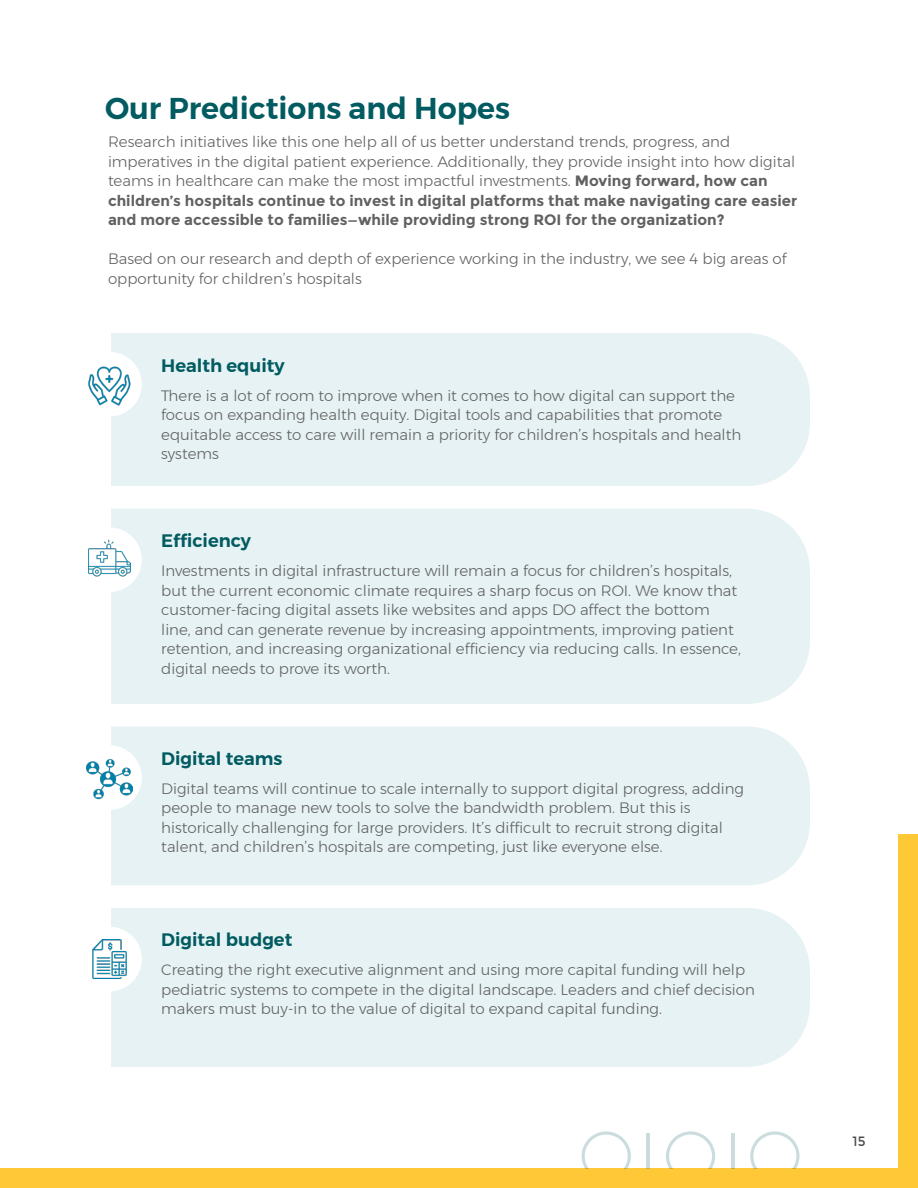
<style>
.page{position:relative;width:918px;height:1188px;background:#fff}
.page>*{position:absolute;margin:0;border:0;box-sizing:border-box;transform-origin:0 0}
.t1{font:600 30px "Montserrat";color:#015b61}
.t2{font:600 18px "Montserrat";color:#015b61}
.t3{font:300 15px/19.5px "Montserrat";color:#616161}
.t4{font:13.5px "Montserrat";color:#231f20}
.s1{font-weight:700}
</style>
<div class="page">
<div style="left:898px;top:835px;width:20px;height:353px;background:#fec836"></div>
<div style="left:0;top:1168px;width:918px;height:20px;background:#fec836"></div>
<svg style="left:582px;top:1131px;width:49px;height:37px"></svg>
<svg style="left:666px;top:1131px;width:49px;height:37px"></svg>
<svg style="left:750px;top:1131px;width:49px;height:37px"></svg>
<hr style="left:731px;top:1133px;width:3px;height:35px;background:#015960">
<hr style="left:647px;top:1133px;width:3px;height:35px;background:#015960">
<div style="left:111px;top:333px;width:699px;height:153px;background:#e6f2f3"></div>
<div style="left:111px;top:509px;width:699px;height:195px;background:#e6f2f3"></div>
<div style="left:111px;top:726px;width:699px;height:159px;background:#e6f2f3"></div>
<div style="left:111px;top:908px;width:699px;height:159px;background:#e6f2f3"></div>
<div style="left:77px;top:352px;width:65px;height:65px;background:#fff;border-radius:50%"></div>
<div style="left:77px;top:527px;width:65px;height:65px;background:#fff;border-radius:50%"></div>
<div style="left:77px;top:745px;width:65px;height:65px;background:#fff;border-radius:50%"></div>
<div style="left:77px;top:927px;width:65px;height:64px;background:#fff;border-radius:50%"></div>
<img style="left:87px;top:759px;width:45px;height:43px">
<img style="left:92px;top:939px;width:35px;height:40px">
<img style="left:88px;top:366px;width:43px;height:40px">
<img style="left:88px;top:539px;width:43px;height:38px">
<p class="t1" style="left:105px;top:85px;width:407px">Our Predictions and Hopes</p>
<p class="t3" style="left:108px;top:132px;width:691px">Research initiatives like this one help all of us better understand trends, progress, and imperatives in the digital patient experience. Additionally, they provide insight into how digital teams in healthcare can make the most impactful investments. <span class="s1">Moving forward, how can children’s hospitals continue to invest in digital platforms that make navigating care easier and more accessible to families—while providing strong ROI for the organization?</span></p>
<p class="t3" style="left:108px;top:249px;width:680px">Based on our research and depth of experience working in the industry, we see 4 big areas of opportunity for children’s hospitals</p>
<p class="t2" style="left:161px;top:351px;width:125px">Health equity</p>
<p class="t3" style="left:161px;top:385px;width:582px">There is a lot of room to improve when it comes to how digital can support the focus on expanding health equity. Digital tools and capabilities that promote equitable access to care will remain a priority for children’s hospitals and health systems</p>
<p class="t2" style="left:161px;top:526px;width:91px">Efficiency</p>
<p class="t3" style="left:161px;top:561px;width:581px">Investments in digital infrastructure will remain a focus for children’s hospitals, but the current economic climate requires a sharp focus on ROI. We know that customer-facing digital assets like websites and apps DO affect the bottom line, and can generate revenue by increasing appointments, improving patient retention, and increasing organizational efficiency via reducing calls. In essence, digital needs to prove its worth.</p>
<p class="t2" style="left:161px;top:744px;width:123px">Digital teams</p>
<p class="t3" style="left:161px;top:779px;width:584px">Digital teams will continue to scale internally to support digital progress, adding people to manage new tools to solve the bandwidth problem. But this is historically challenging for large providers. It’s difficult to recruit strong digital talent, and children’s hospitals are competing, just like everyone else.</p>
<p class="t2" style="left:161px;top:926px;width:133px">Digital budget</p>
<p class="t3" style="left:161px;top:960px;width:595px">Creating the right executive alignment and using more capital funding will help pediatric systems to compete in the digital landscape. Leaders and chief decision makers must buy-in to the value of digital to expand capital funding.</p>
<p class="t4" style="left:853px;top:1133px;width:14px">15</p>
</div>
